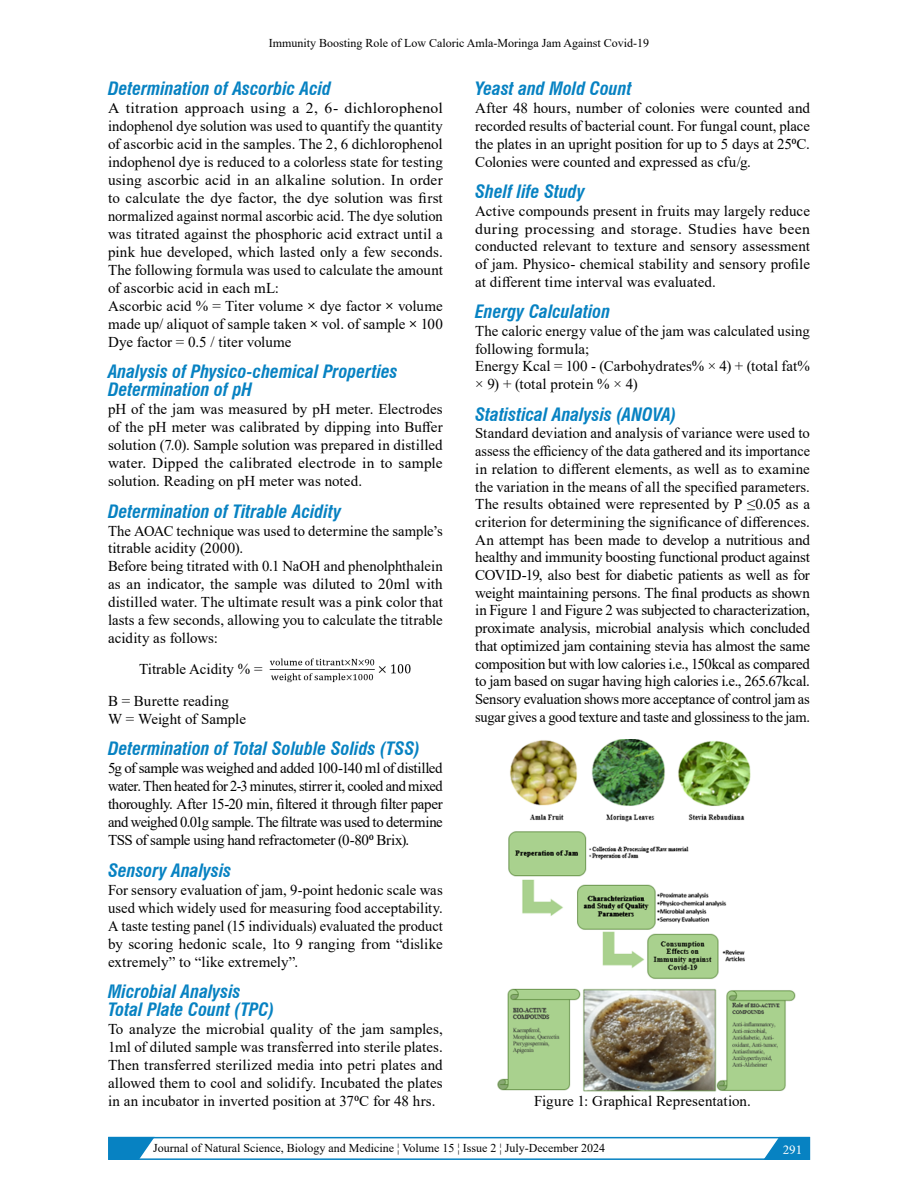
<style>
.page{position:relative;width:918px;height:1188px;background:#fff}
.page>*{position:absolute;margin:0;border:0;box-sizing:border-box;transform-origin:0 0}
.t1{font:italic 700 condensed 18px/18px "Swiss 721 BT";color:#0782c2}
.t2{font:15px/17.7px "Times New Roman";color:#000;text-align:justify}
.t3{font:15px/18px "Times New Roman";color:#000;scale:1.05 1}
.t4{font:13.5px "Minion Pro";color:#fff}
.t5{font:12px "Times New Roman";color:#000}
.s1{font-weight:700}
</style>
<div class="page">
<div style="left:108px;top:1137px;width:702px;height:23px;border:2px solid #0782c2"></div>
<svg style="left:108px;top:1136px;width:48px;height:24px"></svg>
<svg style="left:762px;top:1136px;width:49px;height:24px"></svg>
<div style="left:779px;top:1143px;width:28px;height:12px;background:#0782c2"></div>
<img style="left:269px;top:658px;width:142px;height:25px">
<img style="left:497px;top:740px;width:299px;height:352px">
<p class="t5" style="left:269px;top:35px;width:382px">Immunity Boosting Role of Low Caloric Amla-Moringa Jam Against Covid-19</p>
<p class="t1" style="left:108px;top:79px;width:225px">Determination of Ascorbic Acid</p>
<p class="t3" style="left:108px;top:98px;width:320px">A titration approach using a 2, 6- dichlorophenol indophenol dye solution was used to quantify the quantity of ascorbic acid in the samples. The 2, 6 dichlorophenol indophenol dye is reduced to a colorless state for testing using ascorbic acid in an alkaline solution. In order to calculate the dye factor, the dye solution was first normalized against normal ascorbic acid. The dye solution was titrated against the phosphoric acid extract until a pink hue developed, which lasted only a few seconds.<br>The following formula was used to calculate the amount of ascorbic acid in each mL:<br>Ascorbic acid % = Titer volume <span class="s1">×</span> dye factor <span class="s1">×</span> volume made up/ aliquot of sample taken <span class="s1">×</span> vol. of sample <span class="s1">×</span> 100<br>Dye factor = 0.5 / titer volume</p>
<p class="t1" style="left:108px;top:363px;width:291px">Analysis of Physico-chemical Properties<br>Determination of pH</p>
<p class="t2" style="left:108px;top:400px;width:336px">pH of the jam was measured by pH meter. Electrodes of the pH meter was calibrated by dipping into Buffer solution (7.0). Sample solution was prepared in distilled water. Dipped the calibrated electrode in to sample solution. Reading on pH meter was noted.</p>
<p class="t1" style="left:108px;top:502px;width:235px">Determination of Titrable Acidity</p>
<p class="t2" style="left:108px;top:521px;width:336px;text-align:left">The AOAC technique was used to determine the sample’s titrable acidity (2000).<br>Before being titrated with 0.1 NaOH and phenolphthalein as an indicator, the sample was diluted to 20ml with distilled water. The ultimate result was a pink color that lasts a few seconds, allowing you to calculate the titrable acidity as follows:</p>
<p class="t2" style="left:108px;top:653px;width:156px;line-height:31.5px;text-indent:31px">Titrable Acidity % =<br>B = Burette reading</p>
<p class="t2" style="left:108px;top:709px;width:140px">W = Weight of Sample</p>
<p class="t1" style="left:108px;top:740px;width:313px">Determination of Total Soluble Solids (TSS)</p>
<p class="t2" style="left:108px;top:759px;width:336px">5g of sample was weighed and added 100-140 ml of distilled water. Then heated for 2-3 minutes, stirrer it, cooled and mixed thoroughly. After 15-20 min, filtered it through filter paper and weighed 0.01g sample. The filtrate was used to determine TSS of sample using hand refractometer (0-80⁰ Brix).</p>
<p class="t1" style="left:108px;top:861px;width:125px">Sensory Analysis</p>
<p class="t2" style="left:108px;top:880px;width:336px">For sensory evaluation of jam, 9-point hedonic scale was used which widely used for measuring food acceptability.<br>A taste testing panel (15 individuals) evaluated the product by scoring hedonic scale, 1to 9 ranging from “dislike extremely” to “like extremely”.</p>
<p class="t1" style="left:108px;top:983px;width:168px">Microbial Analysis<br>Total Plate Count (TPC)</p>
<p class="t2" style="left:108px;top:1020px;width:336px">To analyze the microbial quality of the jam samples, 1ml of diluted sample was transferred into sterile plates.<br>Then transferred sterilized media into petri plates and allowed them to cool and solidify. Incubated the plates in an incubator in inverted position at 37⁰C for 48 hrs.</p>
<p class="t1" style="left:475px;top:79px;width:158px">Yeast and Mold Count</p>
<p class="t2" style="left:475px;top:98px;width:336px">After 48 hours, number of colonies were counted and recorded results of bacterial count. For fungal count, place the plates in an upright position for up to 5 days at 25⁰C.<br>Colonies were counted and expressed as cfu/g.</p>
<p class="t1" style="left:475px;top:183px;width:111px">Shelf life Study</p>
<p class="t2" style="left:475px;top:202px;width:336px">Active compounds present in fruits may largely reduce during processing and storage. Studies have been conducted relevant to texture and sensory assessment of jam. Physico- chemical stability and sensory profile at different time interval was evaluated.</p>
<p class="t1" style="left:475px;top:303px;width:137px">Energy Calculation</p>
<p class="t2" style="left:475px;top:321px;width:336px;text-align:left">The caloric energy value of the jam was calculated using following formula;<br>Energy Kcal = 100 - (Carbohydrates% × 4) + (total fat% × 9) + (total protein % × 4)</p>
<p class="t1" style="left:475px;top:405px;width:203px">Statistical Analysis (ANOVA)</p>
<p class="t2" style="left:475px;top:424px;width:336px">Standard deviation and analysis of variance were used to assess the efficiency of the data gathered and its importance in relation to different elements, as well as to examine the variation in the means of all the specified parameters.<br>The results obtained were represented by P ≤0.05 as a criterion for determining the significance of differences.<br>An attempt has been made to develop a nutritious and healthy and immunity boosting functional product against COVID-19, also best for diabetic patients as well as for weight maintaining persons. The final products as shown in Figure 1 and Figure 2 was subjected to characterization, proximate analysis, microbial analysis which concluded that optimized jam containing stevia has almost the same composition but with low calories i.e., 150kcal as compared to jam based on sugar having high calories i.e., 265.67kcal.<br>Sensory evaluation shows more acceptance of control jam as sugar gives a good texture and taste and glossiness to the jam.</p>
<p class="t2" style="left:534px;top:1091px;width:218px">Figure 1: Graphical Representation.</p>
<p class="t5" style="left:153px;top:1140px;width:454px">Journal of Natural Science, Biology and Medicine ¦ Volume 15 ¦ Issue 2 ¦ July-December 2024</p>
<p class="t4" style="left:783px;top:1141px;width:21px">291</p>
</div>
